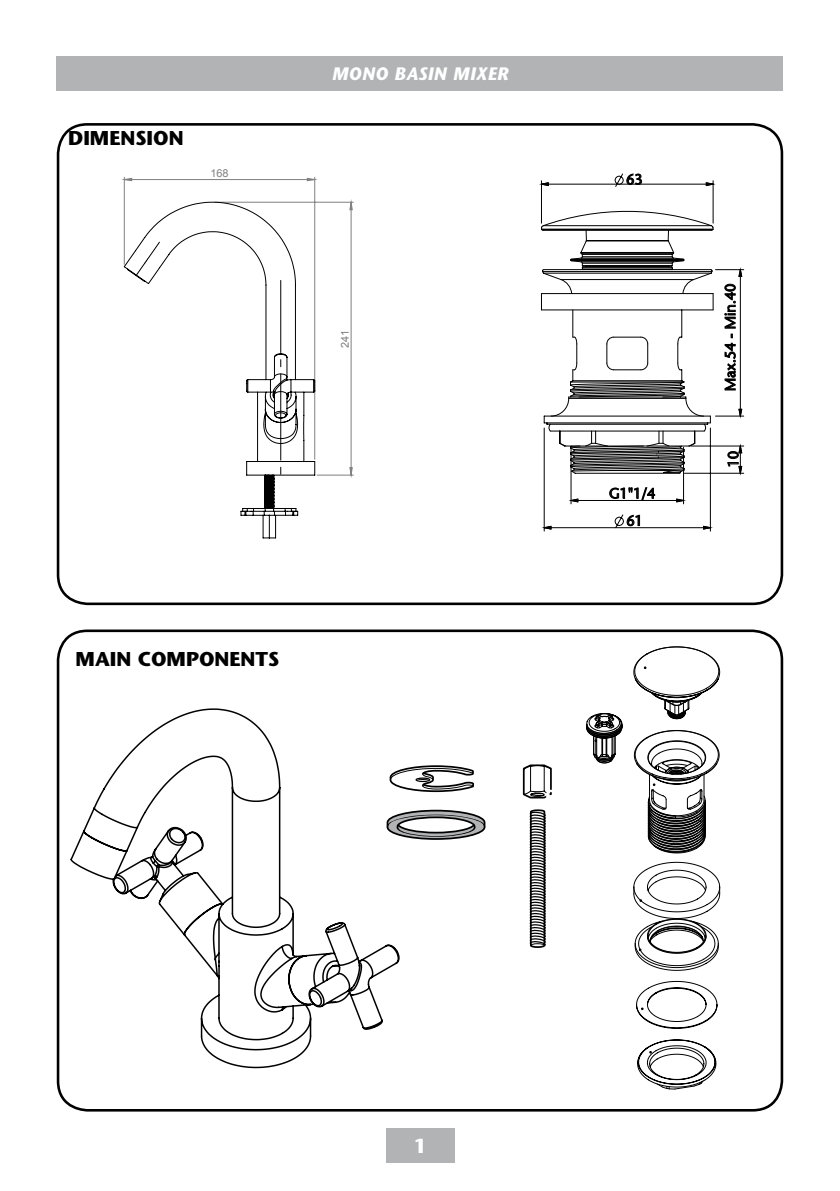
<style>
.page{position:relative;width:840px;height:1191px;background:#fff}
.page>*{position:absolute;margin:0;border:0;box-sizing:border-box;transform-origin:0 0}
.t1{font:700 20px "Stone Sans Std";color:#000}
.t2{font:700 20px "Stone Sans Std";color:#fff}
.t3{font:italic 700 18px "Stone Sans Std";letter-spacing:.01em;color:#fff}
.t4{font:500 14.4px/27.2px "Stone Sans Std";color:#000;text-align:center}
.t5{font:11px "Arial";color:#808080}
</style>
<div class="page">
<div style="left:57px;top:57px;width:725px;height:34px;background:#b1b3b4"></div>
<div style="left:386px;top:1128px;width:68px;height:34px;background:#b1b3b4"></div>
<div style="left:57px;top:123px;width:725px;height:482px;border:3px solid #000;border-radius:29px"></div>
<div style="left:57px;top:629px;width:725px;height:482px;border:3px solid #000;border-radius:29px"></div>
<svg style="left:529px;top:809px;width:17px;height:139px"></svg>
<svg style="left:400px;top:765px;width:74px;height:28px"></svg>
<svg style="left:400px;top:809px;width:86px;height:31px"></svg>
<svg style="left:613px;top:173px;width:28px;height:14px"></svg>
<svg style="left:541px;top:182px;width:8px;height:5px"></svg>
<svg style="left:705px;top:182px;width:7px;height:4px"></svg>
<svg style="left:609px;top:487px;width:45px;height:13px"></svg>
<svg style="left:569px;top:498px;width:9px;height:5px"></svg>
<svg style="left:676px;top:498px;width:8px;height:5px"></svg>
<svg style="left:613px;top:514px;width:26px;height:15px"></svg>
<svg style="left:542px;top:525px;width:9px;height:5px"></svg>
<svg style="left:702px;top:525px;width:9px;height:5px"></svg>
<hr style="left:544px;top:527px;width:166px;height:1px;background:#000">
<hr style="left:570px;top:500px;width:113px;height:1px;background:#000">
<hr style="left:540px;top:181px;width:1px;height:42px;background:#000">
<hr style="left:543px;top:428px;width:1px;height:103px;background:#000">
<hr style="left:570px;top:447px;width:1px;height:57px;background:#000">
<hr style="left:682px;top:447px;width:1px;height:57px;background:#000">
<hr style="left:709px;top:428px;width:1px;height:103px;background:#000">
<hr style="left:712px;top:181px;width:1px;height:42px;background:#000">
<hr style="left:541px;top:184px;width:171px;height:1px;background:#000">
<svg style="left:540px;top:207px;width:173px;height:33px"></svg>
<svg style="left:541px;top:240px;width:202px;height:234px"></svg>
<svg style="left:586px;top:719px;width:2px;height:14px"></svg>
<svg style="left:588px;top:713px;width:35px;height:51px"></svg>
<svg style="left:633px;top:646px;width:87px;height:443px"></svg>
<svg style="left:70px;top:708px;width:330px;height:361px"></svg>
<hr style="left:124px;top:177px;width:1px;height:87px;background:#808080">
<hr style="left:314px;top:177px;width:1px;height:282px;background:#808080">
<hr style="left:215px;top:202px;width:138px;height:1px;background:#808080">
<hr style="left:317px;top:475px;width:36px;height:1px;background:#808080">
<svg style="left:124px;top:178px;width:190px;height:3px"></svg>
<svg style="left:350px;top:203px;width:2px;height:272px"></svg>
<svg style="left:123px;top:201px;width:193px;height:338px"></svg>
<svg style="left:522px;top:764px;width:30px;height:35px"></svg>
<h1 class="t1" style="left:68px;top:126px;width:117px">DIMENSION</h1>
<p class="t5" style="left:210px;top:166px;width:20px">168</p>
<p class="t3" style="left:331px;top:63px;width:178px">MONO BASIN MIXER</p>
<p class="t5" style="left:337px;top:348px;width:20px;rotate:-90deg">241</p>
<h1 class="t1" style="left:76px;top:647px;width:205px">MAIN COMPONENTS</h1>
<p class="t4" style="left:625px;top:166px;width:18px">63</p>
<p class="t4" style="left:608px;top:480px;width:48px">G1"1/4<br>61</p>
<p class="t4" style="left:716px;top:391px;width:109px;rotate:-90deg">Max.54 - Min.40</p>
<p class="t4" style="left:719px;top:467px;width:18px;rotate:-90deg">10</p>
<h1 class="t2" style="left:413px;top:1134px;width:14px">1</h1>
</div>
